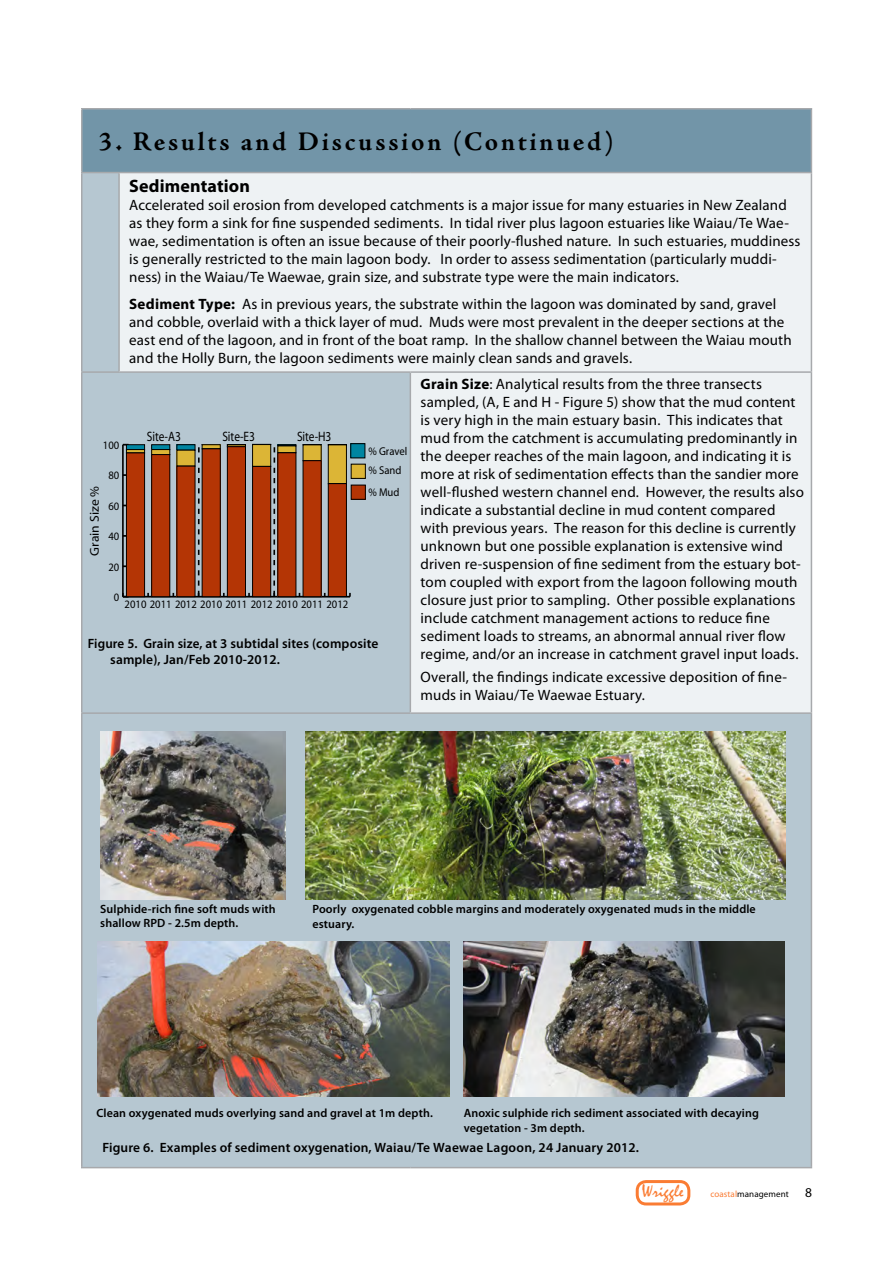
<style>
.page{position:relative;width:893px;height:1263px;background:#fff}
.page>*{position:absolute;margin:0;border:0;box-sizing:border-box;transform-origin:0 0}
.t1{font:700 27px "Adobe Jenson Pro";letter-spacing:.1em;color:#000}
.t2{font:700 18px "Myriad Pro";letter-spacing:.01em;color:#000}
.t3{font:18px "Mistral";letter-spacing:.01em;color:#fa7c33}
.t4{font:15px/18px "Myriad Pro";letter-spacing:.01em;color:#000}
.t5{font:13.65px "Myriad";color:#000;scale:.83 1}
.t6{font:600 13.5px/16.2px "Myriad Pro";letter-spacing:.01em;color:#000}
.t7{font:12.75px "Myriad";color:#000;scale:1.07 1}
.t8{font:600 12px/14.4px "Myriad Pro";letter-spacing:.01em;color:#000}
.t9{font:11.4px/19.6px "Myriad";color:#000;scale:.94 1}
.t10{font:9px "Myriad Pro";letter-spacing:.01em;color:#000}
.s1{font-weight:700}
.s2{color:#fa7c33}
.s3{font-size:13.5px}
</style>
<div class="page">
<div style="left:636px;top:1180px;width:54px;height:25px;border:3px solid #fa7c33;border-radius:9px"></div>
<div style="left:82px;top:109px;width:729px;height:64px;background:#7295a8"></div>
<div style="left:82px;top:173px;width:729px;height:994px;background:#b6c7d1"></div>
<svg style="left:119px;top:173px;width:692px;height:539px;fill:#eef2f4"></svg>
<hr style="left:811px;top:109px;width:1px;height:63px;background:#a7a9ac">
<hr style="left:81px;top:173px;width:1px;height:198px;background:#a7a9ac">
<hr style="left:118px;top:173px;width:2px;height:198px;background:#a7a9ac">
<hr style="left:811px;top:173px;width:1px;height:198px;background:#a7a9ac">
<hr style="left:81px;top:371px;width:38px;height:2px;background:#a7a9ac">
<hr style="left:81px;top:373px;width:1px;height:339px;background:#a7a9ac">
<hr style="left:119px;top:371px;width:291px;height:2px;background:#a7a9ac">
<hr style="left:410px;top:371px;width:402px;height:2px;background:#a7a9ac">
<hr style="left:410px;top:373px;width:1px;height:339px;background:#a7a9ac">
<hr style="left:811px;top:373px;width:1px;height:339px;background:#a7a9ac">
<hr style="left:81px;top:712px;width:38px;height:2px;background:#a7a9ac">
<hr style="left:81px;top:714px;width:1px;height:453px;background:#a7a9ac">
<hr style="left:119px;top:712px;width:291px;height:2px;background:#a7a9ac">
<hr style="left:410px;top:712px;width:402px;height:2px;background:#a7a9ac">
<hr style="left:811px;top:714px;width:1px;height:453px;background:#a7a9ac">
<hr style="left:81px;top:1167px;width:38px;height:1px;background:#a7a9ac">
<hr style="left:119px;top:1167px;width:291px;height:1px;background:#a7a9ac">
<hr style="left:410px;top:1167px;width:402px;height:1px;background:#a7a9ac">
<hr style="left:81px;top:108px;width:38px;height:2px;background:#a7a9ac">
<hr style="left:81px;top:109px;width:1px;height:63px;background:#a7a9ac">
<hr style="left:119px;top:108px;width:291px;height:2px;background:#a7a9ac">
<hr style="left:410px;top:108px;width:402px;height:2px;background:#a7a9ac">
<hr style="left:81px;top:172px;width:38px;height:1px;background:#a7a9ac">
<hr style="left:119px;top:172px;width:291px;height:1px;background:#a7a9ac">
<hr style="left:410px;top:172px;width:402px;height:1px;background:#a7a9ac">
<hr style="left:123px;top:596px;width:227px;height:1px;background:#000">
<hr style="left:122px;top:445px;width:2px;height:152px;background:#000">
<div style="left:351px;top:444px;width:14px;height:14px;background:#0085a1"></div>
<div style="left:350px;top:443px;width:15px;height:15px;border:1px solid #000"></div>
<hr style="left:126px;top:445px;width:19px;height:4px;background:#0085a1">
<div style="left:126px;top:444px;width:19px;height:6px;border:1px solid #000"></div>
<hr style="left:152px;top:445px;width:18px;height:4px;background:#0085a1">
<div style="left:151px;top:444px;width:19px;height:6px;border:1px solid #000"></div>
<div style="left:177px;top:445px;width:18px;height:5px;background:#0085a1"></div>
<div style="left:176px;top:444px;width:19px;height:7px;border:1px solid #000"></div>
<div style="left:351px;top:464px;width:14px;height:14px;background:#dcb536"></div>
<div style="left:351px;top:464px;width:15px;height:15px;border:1px solid #000"></div>
<div style="left:126px;top:449px;width:19px;height:4px;border:1px solid #000"></div>
<div style="left:152px;top:449px;width:18px;height:6px;background:#dcb536"></div>
<div style="left:151px;top:449px;width:19px;height:6px;border:1px solid #000"></div>
<div style="left:177px;top:450px;width:18px;height:16px;background:#dcb536"></div>
<div style="left:351px;top:485px;width:14px;height:14px;background:#b43505"></div>
<div style="left:351px;top:485px;width:15px;height:15px;border:1px solid #000"></div>
<div style="left:126px;top:453px;width:19px;height:144px;background:#b43505"></div>
<div style="left:126px;top:452px;width:19px;height:145px;border:1px solid #000"></div>
<div style="left:152px;top:455px;width:18px;height:142px;background:#b43505"></div>
<div style="left:151px;top:454px;width:19px;height:143px;border:1px solid #000"></div>
<div style="left:177px;top:466px;width:18px;height:131px;background:#b43505"></div>
<svg style="left:198px;top:442px;width:153px;height:155px"></svg>
<img style="left:305px;top:731px;width:481px;height:168px">
<img style="left:464px;top:941px;width:320px;height:155px">
<img style="left:97px;top:941px;width:352px;height:155px">
<img style="left:100px;top:731px;width:185px;height:168px">
<h1 class="t1" style="left:99px;top:127px;width:517px">3. Results and Discussion (Continued)</h1>
<p class="t2" style="left:129px;top:174px;width:122px">Sedimentation</p>
<p class="t4" style="left:129px;top:196px;width:673px">Accelerated soil erosion from developed catchments is a major issue for many estuaries in New Zealand as they form a sink for fine suspended sediments. In tidal river plus lagoon estuaries like Waiau/Te Wae&shy;wae, sedimentation is often an issue because of their poorly-flushed nature. In such estuaries, muddiness is generally restricted to the main lagoon body. In order to assess sedimentation (particularly muddi&shy;ness) in the Waiau/Te Waewae, grain size, and substrate type were the main indicators.</p>
<p class="t4" style="left:129px;top:295px;width:664px"><span class="s1">Sediment Type:</span> As in previous years, the substrate within the lagoon was dominated by sand, gravel and cobble, overlaid with a thick layer of mud. Muds were most prevalent in the deeper sections at the east end of the lagoon, and in front of the boat ramp. In the shallow channel between the Waiau mouth and the Holly Burn, the lagoon sediments were mainly clean sands and gravels.</p>
<p class="t9" style="left:103px;top:436px;width:19px">100</p>
<p class="t7" style="left:88px;top:555px;width:67px;rotate:-90deg">Grain Size %</p>
<p class="t9" style="left:108px;top:466px;width:13px">80</p>
<p class="t9" style="left:108px;top:497px;width:13px">60</p>
<p class="t9" style="left:108px;top:527px;width:13px">40</p>
<p class="t9" style="left:108px;top:557px;width:13px">20</p>
<p class="t5" style="left:147px;top:429px;width:42px">Site-A3</p>
<p class="t5" style="left:222px;top:429px;width:41px">Site-E3</p>
<p class="t5" style="left:297px;top:429px;width:43px">Site-H3</p>
<p class="t9" style="left:114px;top:588px;width:7px">0</p>
<p class="t9" style="left:125px;top:594px;width:239px">2010 2011 2012 2010 2011 2012 2010 2011 2012</p>
<p class="t9" style="left:368px;top:441px;width:43px">% Gravel % Sand</p>
<p class="t9" style="left:368px;top:483px;width:35px">% Mud</p>
<p class="t6" style="left:110px;top:635px;width:270px;text-indent:-23px">Figure 5. Grain size, at 3 subtidal sites (composite sample), Jan/Feb 2010-2012.</p>
<p class="t4" style="left:421px;top:375px;width:385px"><span class="s1">Grain Size</span>: Analytical results from the three transects sampled, (A, E and H - Figure 5) show that the mud content is very high in the main estuary basin. This indicates that mud from the catchment is accumulating predominantly in the deeper reaches of the main lagoon, and indicating it is more at risk of sedimentation effects than the sandier more well-flushed western channel end. However, the results also indicate a substantial decline in mud content compared with previous years. The reason for this decline is currently unknown but one possible explanation is extensive wind driven re-suspension of fine sediment from the estuary bot&shy;tom coupled with export from the lagoon following mouth closure just prior to sampling. Other possible explanations include catchment management actions to reduce fine sediment loads to streams, an abnormal annual river flow regime, and/or an increase in catchment gravel input loads.</p>
<p class="t4" style="left:421px;top:667px;width:368px">Overall, the findings indicate excessive deposition of fine&shy;muds in Waiau/Te Waewae Estuary.</p>
<p class="t8" style="left:100px;top:901px;width:177px">Sulphide-rich fine soft muds with shallow RPD - 2.5m depth.</p>
<p class="t8" style="left:312px;top:902px;width:445px">Poorly oxygenated cobble margins and moderately oxygenated muds in the middle estuary.</p>
<p class="t8" style="left:464px;top:1106px;width:297px">Anoxic sulphide rich sediment associated with decaying vegetation - 3m depth.</p>
<p class="t6" style="left:102px;top:1139px;width:538px">Figure 6. Examples of sediment oxygenation, Waiau/Te Waewae Lagoon, 24 January 2012.</p>
<p class="t8" style="left:96px;top:1106px;width:338px">Clean oxygenated muds overlying sand and gravel at 1m depth.</p>
<p class="t3" style="left:642px;top:1182px;width:43px">Wriggle</p>
<p class="t10" style="left:710px;top:1188px;width:103px"><span class="s2">coastal</span>management <span class="s3">8</span></p>
</div>
